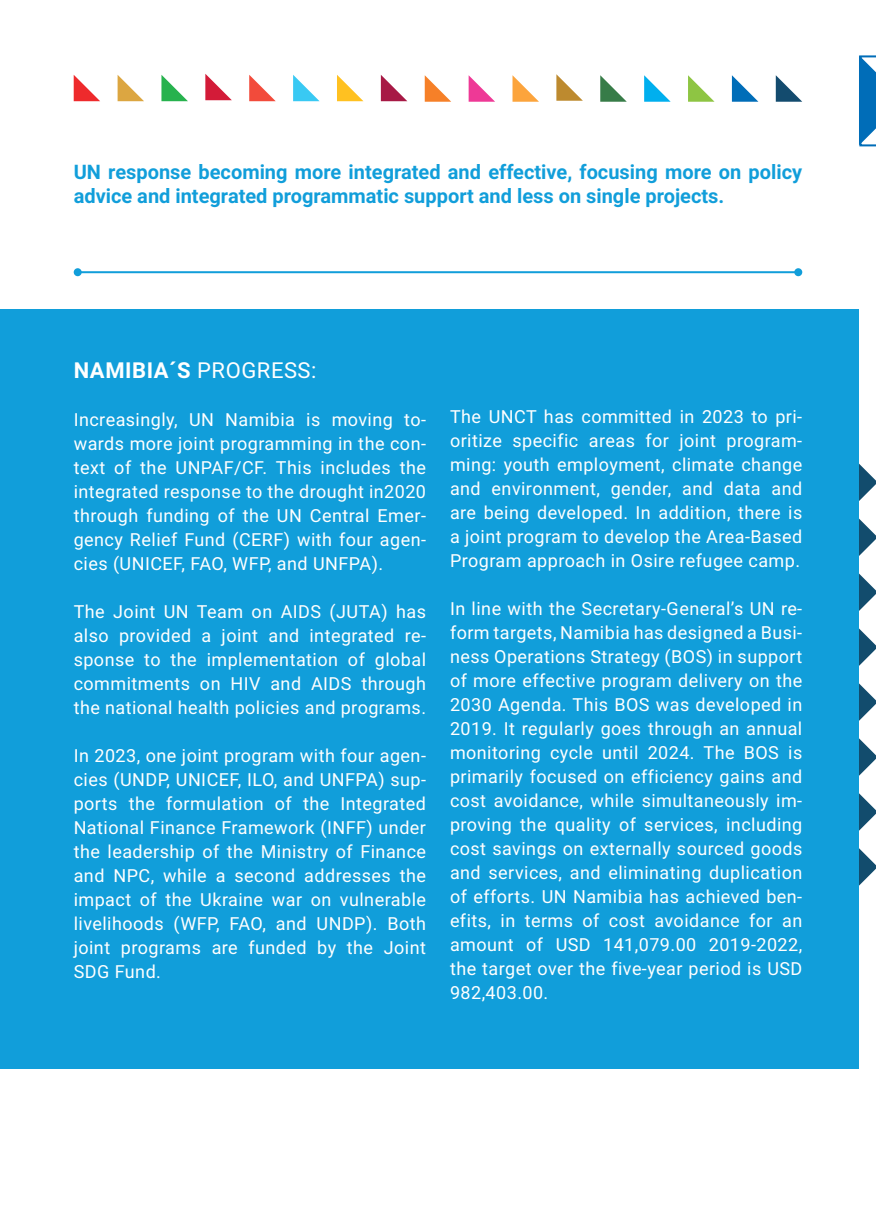
<style>
.page{position:relative;width:876px;height:1225px;background:#fff}
.page>*{position:absolute;margin:0;border:0;box-sizing:border-box;transform-origin:0 0}
.Body_Copy{font:700 22px "Roboto";letter-spacing:.025em;color:#fff}
.Body_Copy-2{font:700 20px/24px "Roboto";color:#119eda}
.Body_Copy-3{font:18px/24px "Roboto";letter-spacing:.025em;color:#fff;text-align:justify}
.s1{font-weight:400}
</style>
<div class="page">
<svg style="left:74px;top:75px;width:26px;height:26px"></svg>
<svg style="left:425px;top:75px;width:26px;height:27px"></svg>
<svg style="left:118px;top:75px;width:26px;height:26px"></svg>
<svg style="left:469px;top:75px;width:26px;height:27px"></svg>
<svg style="left:161px;top:75px;width:27px;height:26px"></svg>
<svg style="left:512px;top:75px;width:27px;height:27px"></svg>
<svg style="left:249px;top:75px;width:27px;height:26px"></svg>
<svg style="left:600px;top:75px;width:27px;height:27px"></svg>
<svg style="left:337px;top:75px;width:26px;height:26px"></svg>
<svg style="left:688px;top:75px;width:26px;height:27px"></svg>
<svg style="left:293px;top:75px;width:27px;height:26px"></svg>
<svg style="left:644px;top:75px;width:27px;height:27px"></svg>
<svg style="left:381px;top:75px;width:26px;height:26px"></svg>
<svg style="left:732px;top:75px;width:26px;height:27px"></svg>
<svg style="left:776px;top:75px;width:26px;height:27px"></svg>
<svg style="left:205px;top:74px;width:27px;height:26px"></svg>
<svg style="left:556px;top:74px;width:27px;height:27px"></svg>
<div style="left:0;top:309px;width:859px;height:760px;background:#119eda"></div>
<hr style="left:78px;top:271px;width:720px;height:2px;background:#119eda">
<div style="left:74px;top:268px;width:8px;height:8px;background:#119eda;border-radius:50%"></div>
<div style="left:794px;top:268px;width:8px;height:8px;background:#119eda;border-radius:50%"></div>
<svg style="left:859px;top:55px;width:17px;height:91px;background:#2884c3"></svg>
<svg style="left:859px;top:463px;width:17px;height:38px"></svg>
<svg style="left:859px;top:628px;width:17px;height:38px"></svg>
<svg style="left:859px;top:793px;width:17px;height:37px"></svg>
<svg style="left:859px;top:518px;width:17px;height:38px"></svg>
<svg style="left:859px;top:683px;width:17px;height:38px"></svg>
<svg style="left:859px;top:848px;width:17px;height:37px"></svg>
<svg style="left:859px;top:573px;width:17px;height:38px"></svg>
<svg style="left:859px;top:738px;width:17px;height:38px"></svg>
<p class="Body_Copy-2" style="left:74px;top:160px;width:730px">UN response becoming more integrated and effective, focusing more on policy advice and integrated programmatic support and less on single projects.</p>
<p class="Body_Copy" style="left:74px;top:355px;width:244px">NAMIBIA´S <span class="s1">PROGRESS:</span></p>
<p class="Body_Copy-3" style="left:74px;top:407px;width:354px">Increasingly, UN Namibia is moving to&shy;wards more joint programming in the con&shy;text of the UNPAF/CF. This includes the integrated response to the drought in2020 through funding of the UN Central Emer&shy;gency Relief Fund (CERF) with four agen&shy;cies (UNICEF, FAO, WFP, and UNFPA).</p>
<p class="Body_Copy-3" style="left:74px;top:599px;width:354px">The Joint UN Team on AIDS (JUTA) has also provided a joint and integrated re&shy;sponse to the implementation of global commitments on HIV and AIDS through the national health policies and programs.</p>
<p class="Body_Copy-3" style="left:74px;top:743px;width:354px">In 2023, one joint program with four agen&shy;cies (UNDP, UNICEF, ILO, and UNFPA) sup&shy;ports the formulation of the Integrated National Finance Framework (INFF) under the leadership of the Ministry of Finance and NPC, while a second addresses the impact of the Ukraine war on vulnerable livelihoods (WFP, FAO, and UNDP). Both joint programs are funded by the Joint SDG Fund.</p>
<p class="Body_Copy-3" style="left:450px;top:404px;width:354px">The UNCT has committed in 2023 to pri&shy;oritize specific areas for joint program&shy;ming: youth employment, climate change and environment, gender, and data and are being developed. In addition, there is a joint program to develop the Area-Based Program approach in Osire refugee camp.</p>
<p class="Body_Copy-3" style="left:450px;top:596px;width:354px">In line with the Secretary-General’s UN re&shy;form targets, Namibia has designed a Busi&shy;ness Operations Strategy (BOS) in support of more effective program delivery on the 2030 Agenda. This BOS was developed in 2019. It regularly goes through an annual monitoring cycle until 2024. The BOS is primarily focused on efficiency gains and cost avoidance, while simultaneously im&shy;proving the quality of services, including cost savings on externally sourced goods and services, and eliminating duplication of efforts. UN Namibia has achieved ben&shy;efits, in terms of cost avoidance for an amount of USD 141,079.00 2019-2022, the target over the five-year period is USD 982,403.00.</p>
</div>
